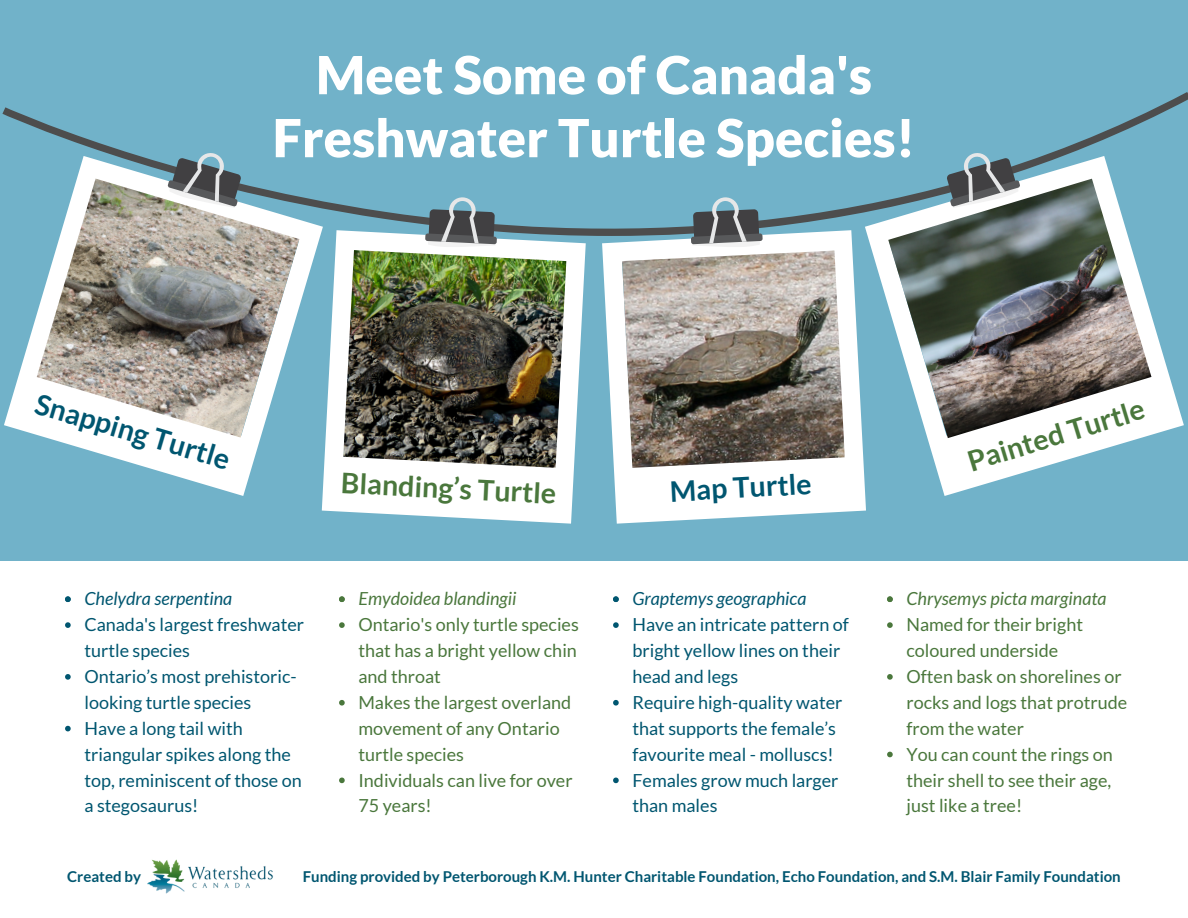
<style>
.page{position:relative;width:1188px;height:918px;background:#fff}
.page>*{position:absolute;margin:0;border:0;box-sizing:border-box;transform-origin:0 0}
.t1{font:900 52.5px/63px "Lato";color:#fff;text-align:center}
.t2{font:700 28.5px "Lato";color:#4a773c}
.t3{font:700 28.5px "Lato";color:#005670}
.t4{font:18px/25.8px "Lato";color:#005670}
.t5{font:18px/25.8px "Lato";color:#4a773c}
.t6{font:italic 18px "Lato";color:#4a773c}
.t7{font:italic 18px "Lato";color:#005670}
.t8{font:700 15px "Lato";color:#005670}
</style>
<div class="page">
<div style="left:0;top:0;width:1188px;height:561px;background:#71b2c9"></div>
<svg style="left:2px;top:92px;width:1186px;height:144px"></svg>
<svg style="left:4px;top:156px;width:319px;height:340px"></svg>
<svg style="left:168px;top:152px;width:73px;height:27px"></svg>
<svg style="left:322px;top:230px;width:264px;height:294px;fill:#fff"></svg>
<svg style="left:425px;top:197px;width:72px;height:50px"></svg>
<svg style="left:865px;top:156px;width:319px;height:340px"></svg>
<svg style="left:947px;top:152px;width:73px;height:27px"></svg>
<svg style="left:602px;top:230px;width:264px;height:294px;fill:#fff"></svg>
<svg style="left:691px;top:197px;width:72px;height:50px"></svg>
<img style="left:37px;top:179px;width:262px;height:259px">
<img style="left:888px;top:179px;width:263px;height:259px">
<img style="left:343px;top:250px;width:223px;height:218px">
<img style="left:622px;top:251px;width:223px;height:217px">
<img style="left:147px;top:859px;width:126px;height:35px">
<svg style="left:65px;top:622px;width:6px;height:6px"></svg>
<svg style="left:65px;top:674px;width:6px;height:6px"></svg>
<svg style="left:65px;top:726px;width:6px;height:5px"></svg>
<svg style="left:65px;top:596px;width:6px;height:6px"></svg>
<svg style="left:339px;top:622px;width:6px;height:6px"></svg>
<svg style="left:339px;top:700px;width:6px;height:6px"></svg>
<svg style="left:339px;top:778px;width:6px;height:5px"></svg>
<svg style="left:339px;top:596px;width:6px;height:6px"></svg>
<svg style="left:613px;top:622px;width:6px;height:6px"></svg>
<svg style="left:613px;top:700px;width:6px;height:6px"></svg>
<svg style="left:613px;top:778px;width:6px;height:5px"></svg>
<svg style="left:613px;top:596px;width:6px;height:6px"></svg>
<svg style="left:887px;top:622px;width:6px;height:6px"></svg>
<svg style="left:887px;top:674px;width:6px;height:6px"></svg>
<svg style="left:887px;top:752px;width:6px;height:5px"></svg>
<svg style="left:887px;top:596px;width:6px;height:6px"></svg>
<p class="t1" style="left:273px;top:42px;width:644px">Meet Some of Canada's<br>Freshwater Turtle Species!</p>
<p class="t3" style="left:42px;top:385px;width:203px;rotate:17deg">Snapping Turtle</p>
<p class="t7" style="left:84px;top:588px;width:149px">Chelydra serpentina</p>
<p class="t2" style="left:342px;top:465px;width:217px;rotate:3deg">Blanding’s Turtle</p>
<p class="t3" style="left:669px;top:473px;width:143px;rotate:-3deg">Map Turtle</p>
<p class="t6" style="left:358px;top:588px;width:160px">Emydoidea blandingii</p>
<p class="t7" style="left:632px;top:588px;width:176px">Graptemys geographica</p>
<p class="t2" style="left:963px;top:445px;width:185px;rotate:-17deg">Painted Turtle</p>
<p class="t6" style="left:906px;top:588px;width:202px">Chrysemys picta marginata</p>
<p class="t4" style="left:84px;top:611px;width:221px">Canada's largest freshwater turtle species</p>
<p class="t4" style="left:84px;top:663px;width:214px">Ontario’s most prehistoric&shy;looking turtle species</p>
<p class="t4" style="left:84px;top:715px;width:219px">Have a long tail with triangular spikes along the top, reminiscent of those on a stegosaurus!</p>
<p class="t5" style="left:358px;top:611px;width:222px;text-align:justify">Ontario's only turtle species that has a bright yellow chin and throat</p>
<p class="t5" style="left:358px;top:689px;width:214px">Makes the largest overland movement of any Ontario turtle species</p>
<p class="t5" style="left:358px;top:767px;width:216px">Individuals can live for over<br>75 years!</p>
<p class="t4" style="left:632px;top:611px;width:218px">Have an intricate pattern of bright yellow lines on their head and legs</p>
<p class="t4" style="left:632px;top:689px;width:212px">Require high-quality water that supports the female’s favourite meal - molluscs!</p>
<p class="t4" style="left:632px;top:767px;width:208px">Females grow much larger than males</p>
<p class="t5" style="left:906px;top:611px;width:178px">Named for their bright coloured underside</p>
<p class="t5" style="left:906px;top:663px;width:222px">Often bask on shorelines or rocks and logs that protrude from the water</p>
<p class="t5" style="left:906px;top:741px;width:208px;text-align:justify">You can count the rings on their shell to see their age, just like a tree!</p>
<p class="t8" style="left:67px;top:868px;width:75px">Created by</p>
<p class="t8" style="left:303px;top:868px;width:819px">Funding provided by Peterborough K.M. Hunter Charitable Foundation, Echo Foundation, and S.M. Blair Family Foundation</p>
</div>
